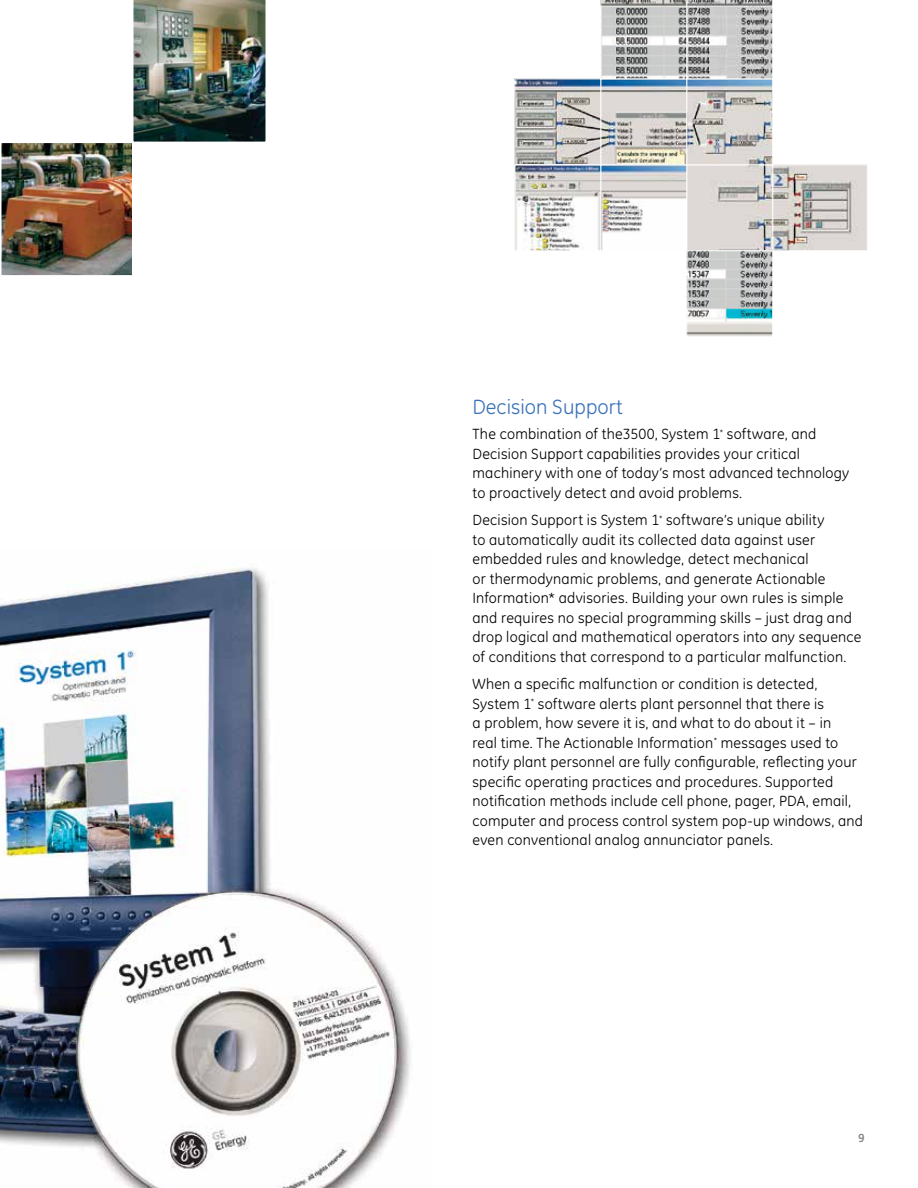
<style>
.page{position:relative;width:918px;height:1188px;background:#fff}
.page>*{position:absolute;margin:0;border:0;box-sizing:border-box;transform-origin:0 0}
.t1{font:21px "GE Inspira";color:#3b73b9}
.t2{font:15px/19.5px "GE Inspira";letter-spacing:.015em;color:#000}
.t3{font:700 12px "GE Inspira";color:#808285}
</style>
<div class="page">
<img style="left:0;top:568px;width:411px;height:620px">
<img style="left:774px;top:166px;width:92px;height:83px">
<div style="left:772px;top:164px;width:96px;height:87px;border:1px solid #fff"></div>
<svg style="left:688px;top:166px;width:83px;height:83px;background:#d4d0cd"></svg>
<div style="left:686px;top:164px;width:87px;height:87px;border:1px solid #fff"></div>
<img style="left:688px;top:80px;width:83px;height:83px">
<div style="left:686px;top:78px;width:87px;height:87px;border:1px solid #fff"></div>
<img style="left:602px;top:80px;width:83px;height:83px">
<div style="left:600px;top:78px;width:87px;height:87px;border:1px solid #fff"></div>
<img style="left:516px;top:80px;width:83px;height:83px">
<div style="left:514px;top:78px;width:87px;height:87px;border:1px solid #fff"></div>
<svg style="left:602px;top:166px;width:83px;height:83px"></svg>
<div style="left:600px;top:164px;width:87px;height:87px;border:1px solid #fff"></div>
<img style="left:516px;top:166px;width:83px;height:83px">
<div style="left:514px;top:164px;width:87px;height:87px;border:1px solid #fff"></div>
<svg style="left:600px;top:0;width:173px;height:79px;background:#b2b3b2"></svg>
<img style="left:688px;top:252px;width:83px;height:83px">
<div style="left:686px;top:250px;width:87px;height:87px;border:1px solid #fff"></div>
<img style="left:0;top:0;width:266px;height:276px">
<h1 class="t1" style="left:472px;top:394px;width:152px">Decision Support</h1>
<p class="t2" style="left:472px;top:424px;width:378px">The combination of the3500, System 1<sup>*</sup> software, and Decision Support capabilities provides your critical machinery with one of today’s most advanced technology to proactively detect and avoid problems.</p>
<p class="t2" style="left:473px;top:510px;width:391px">Decision Support is System 1<sup>*</sup> software’s unique ability<br>to automatically audit its collected data against user embedded rules and knowledge, detect mechanical<br>or thermodynamic problems, and generate Actionable Information* advisories. Building your own rules is simple and requires no special programming skills – just drag and drop logical and mathematical operators into any sequence of conditions that correspond to a particular malfunction.</p>
<p class="t2" style="left:473px;top:674px;width:392px">When a specific malfunction or condition is detected, System 1<sup>*</sup> software alerts plant personnel that there is<br>a problem, how severe it is, and what to do about it – in<br>real time. The Actionable Information<sup>*</sup> messages used to notify plant personnel are fully configurable, reflecting your specific operating practices and procedures. Supported notification methods include cell phone, pager, PDA, email, computer and process control system pop-up windows, and even conventional analog annunciator panels.</p>
<p class="t3" style="left:858px;top:1131px;width:8px">9</p>
</div>
